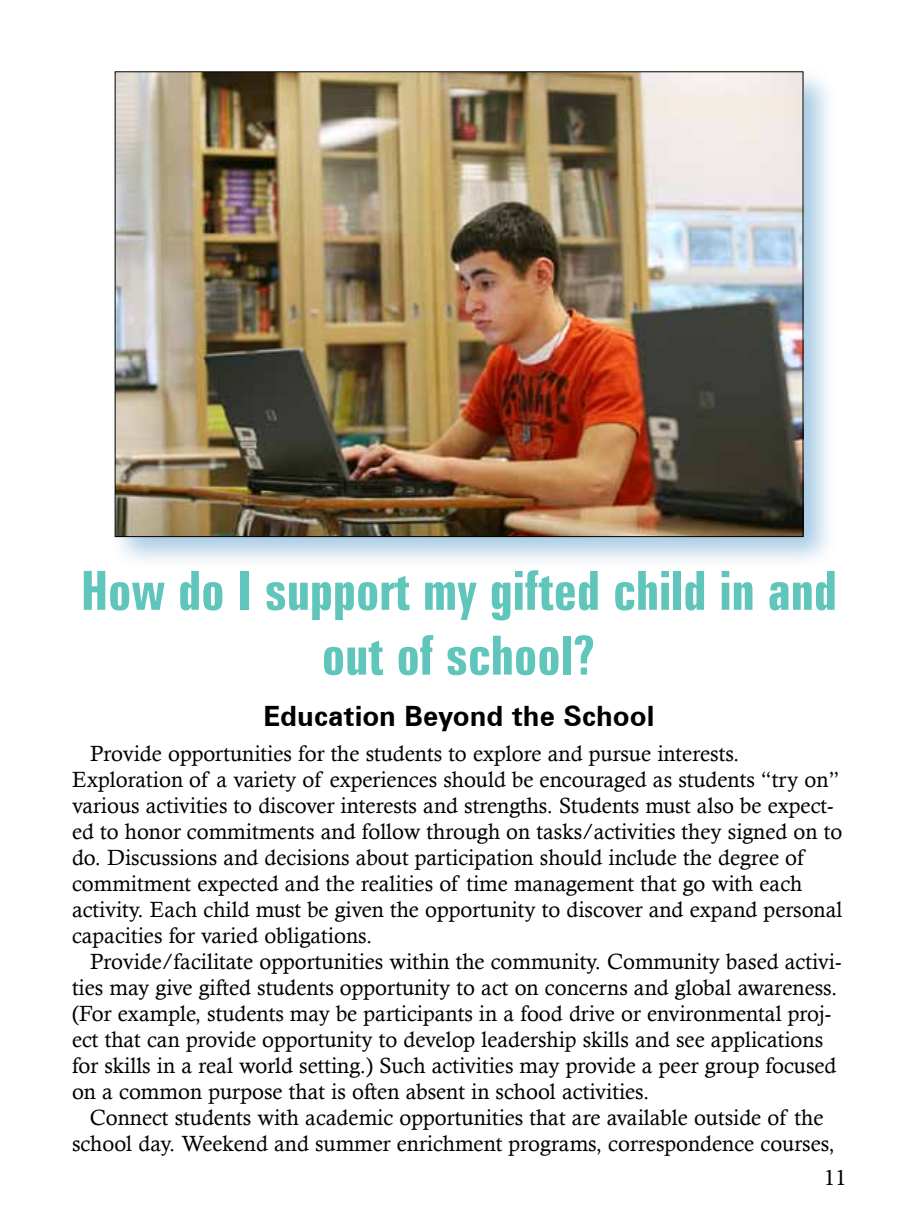
<style>
.page{position:relative;width:918px;height:1224px;background:#fff}
.page>*{position:absolute;margin:0;border:0;box-sizing:border-box;transform-origin:0 0}
.t1{font:700 extra-condensed 54px/64.8px "Zurich BT";color:#60c5ba;text-align:center}
.t2{font:700 28px "Zurich BT";color:#000}
.t3{font:24px "Minion Pro";color:#000}
.t4{font:22px/26px "Calisto";color:#000}
</style>
<div class="page">
<div style="left:109px;top:66px;width:728px;height:504px;background:#0067b1;opacity:.35"></div>
<img style="left:117px;top:73px;width:685px;height:462px">
<h1 class="t1" style="left:81px;top:559px;width:757px">How do I support my gifted child in and out of school?</h1>
<p class="t2" style="left:264px;top:699px;width:392px">Education Beyond the School</p>
<p class="t4" style="left:72px;top:740px;width:772px;text-indent:18px">Provide opportunities for the students to explore and pursue interests.<br>Exploration of a variety of experiences should be encouraged as students “try on” various activities to discover interests and strengths. Students must also be expect&shy;ed to honor commitments and follow through on tasks/activities they signed on to do. Discussions and decisions about participation should include the degree of commitment expected and the realities of time management that go with each activity. Each child must be given the opportunity to discover and expand personal capacities for varied obligations.</p>
<p class="t4" style="left:72px;top:949px;width:771px;text-indent:18px">Provide/facilitate opportunities within the community. Community based activi&shy;ties may give gifted students opportunity to act on concerns and global awareness. (For example, students may be participants in a food drive or environmental proj&shy;ect that can provide opportunity to develop leadership skills and see applications for skills in a real world setting.) Such activities may provide a peer group focused on a common purpose that is often absent in school activities.</p>
<p class="t4" style="left:72px;top:1105px;width:764px;text-align:center">Connect students with academic opportunities that are available outside of the school day. Weekend and summer enrichment programs, correspondence courses,</p>
<p class="t3" style="left:824px;top:1161px;width:25px">11</p>
</div>
